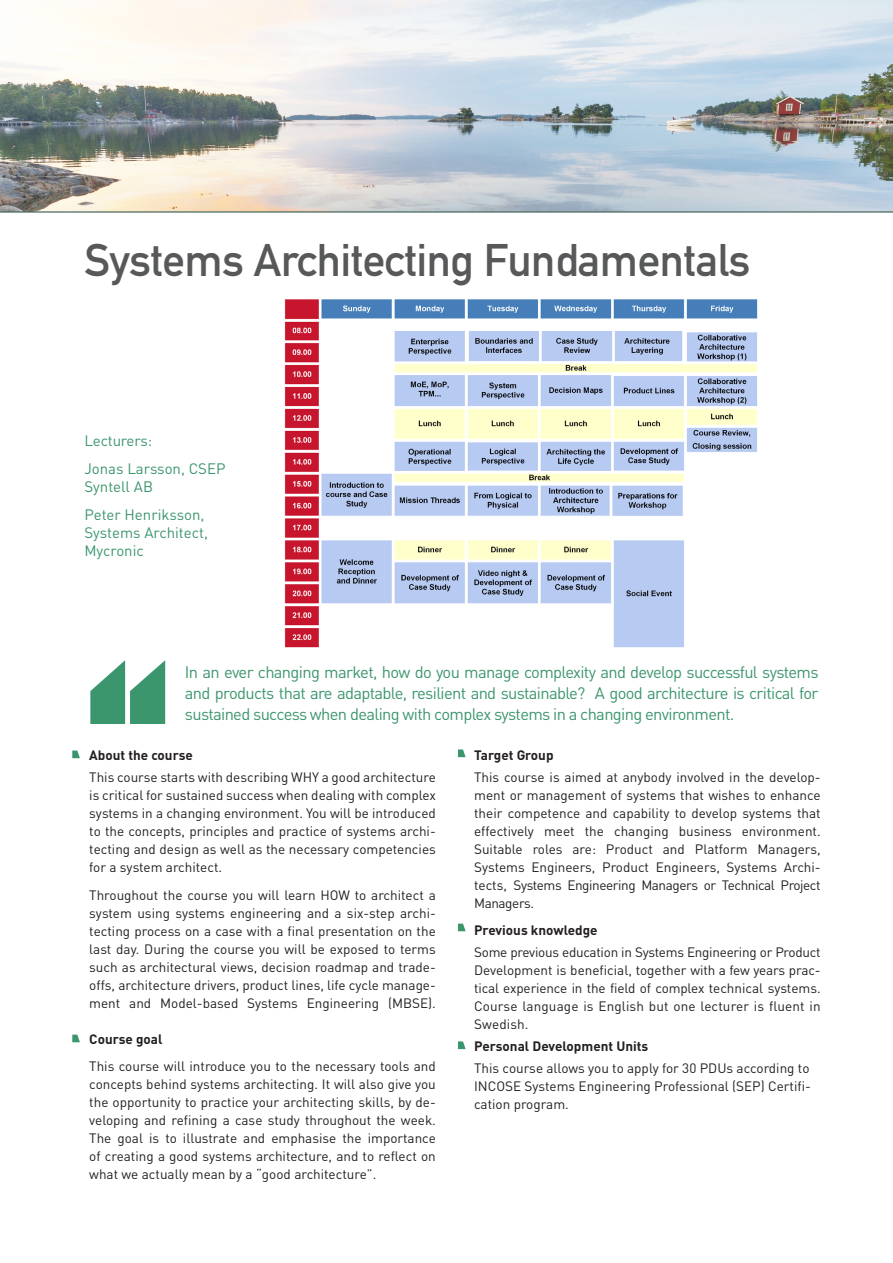
<style>
.page{position:relative;width:893px;height:1263px;background:#fff}
.page>*{position:absolute;margin:0;border:0;box-sizing:border-box;transform-origin:0 0}
.t1{font:45px "DIN Mittelschrift Std";letter-spacing:-.01em;color:#57585a}
.Punktlista{font:16.5px/21px "DIN Pro";letter-spacing:-.04em;color:#3c966d;text-align:justify}
.bröd{font:15px/18px "DIN Pro";color:#3c966d}
.Punktlista-2{font:13.5px/18px "DIN Pro";color:#231f20;text-align:justify}
.Punktlista-3{font:700 13.5px "DIN Pro";color:#231f20}
</style>
<div class="page">
<svg style="left:458px;top:924px;width:8px;height:7px"></svg>
<svg style="left:72px;top:750px;width:8px;height:8px"></svg>
<svg style="left:458px;top:749px;width:8px;height:8px"></svg>
<img style="left:284px;top:299px;width:474px;height:349px">
<svg style="left:90px;top:660px;width:75px;height:64px"></svg>
<svg style="left:72px;top:1035px;width:8px;height:7px"></svg>
<svg style="left:458px;top:1041px;width:8px;height:8px"></svg>
<svg style="left:0;top:0;width:893px;height:212px"></svg>
<p class="t1" style="left:84px;top:234px;width:668px">Systems Architecting Fundamentals</p>
<p class="bröd" style="left:84px;top:431px;width:69px">Lecturers:</p>
<p class="bröd" style="left:84px;top:459px;width:143px">Jonas Larsson, CSEP<br>Syntell AB</p>
<p class="bröd" style="left:84px;top:505px;width:125px">Peter Henriksson,<br>Systems Architect,<br>Mycronic</p>
<p class="Punktlista" style="left:185px;top:660px;width:635px">In an ever changing market, how do you manage complexity and develop successful systems and products that are adaptable, resilient and sustainable? A good architecture is critical for sustained success when dealing with complex systems in a changing environment.</p>
<p class="Punktlista-3" style="left:89px;top:746px;width:105px">About the course</p>
<p class="Punktlista-2" style="left:89px;top:768px;width:348px">This course starts with describing WHY a good architecture is critical for sustained success when dealing with complex systems in a changing environment. You will be introduced to the concepts, principles and practice of systems archi&shy;tecting and design as well as the necessary competencies for a system architect.</p>
<p class="Punktlista-2" style="left:89px;top:886px;width:348px">Throughout the course you will learn HOW to architect a system using systems engineering and a six-step archi&shy;tecting process on a case with a final presentation on the last day. During the course you will be exposed to terms such as architectural views, decision roadmap and trade&shy;offs, architecture drivers, product lines, life cycle manage&shy;ment and Model-based Systems Engineering (MBSE).</p>
<p class="Punktlista-3" style="left:89px;top:1030px;width:75px">Course goal</p>
<p class="Punktlista-2" style="left:89px;top:1056px;width:348px">This course will introduce you to the necessary tools and concepts behind systems architecting. It will also give you the opportunity to practice your architecting skills, by de&shy;veloping and refining a case study throughout the week.<br>The goal is to illustrate and emphasise the importance of creating a good systems architecture, and to reflect on what we actually mean by a “good architecture”.</p>
<p class="Punktlista-3" style="left:474px;top:746px;width:81px">Target Group</p>
<p class="Punktlista-2" style="left:474px;top:768px;width:348px">This course is aimed at anybody involved in the develop&shy;ment or management of systems that wishes to enhance their competence and capability to develop systems that effectively meet the changing business environment.<br>Suitable roles are: Product and Platform Managers, Systems Engineers, Product Engineers, Systems Archi&shy;tects, Systems Engineering Managers or Technical Project Managers.</p>
<p class="Punktlista-3" style="left:474px;top:920px;width:125px">Previous knowledge</p>
<p class="Punktlista-2" style="left:474px;top:942px;width:348px">Some previous education in Systems Engineering or Product Development is beneficial, together with a few years prac&shy;tical experience in the field of complex technical systems.<br>Course language is English but one lecturer is fluent in Swedish.</p>
<p class="Punktlista-3" style="left:474px;top:1037px;width:176px">Personal Development Units</p>
<p class="Punktlista-2" style="left:474px;top:1059px;width:338px">This course allows you to apply for 30 PDUs according to INCOSE Systems Engineering Professional (SEP) Certifi&shy;cation program.</p>
</div>
